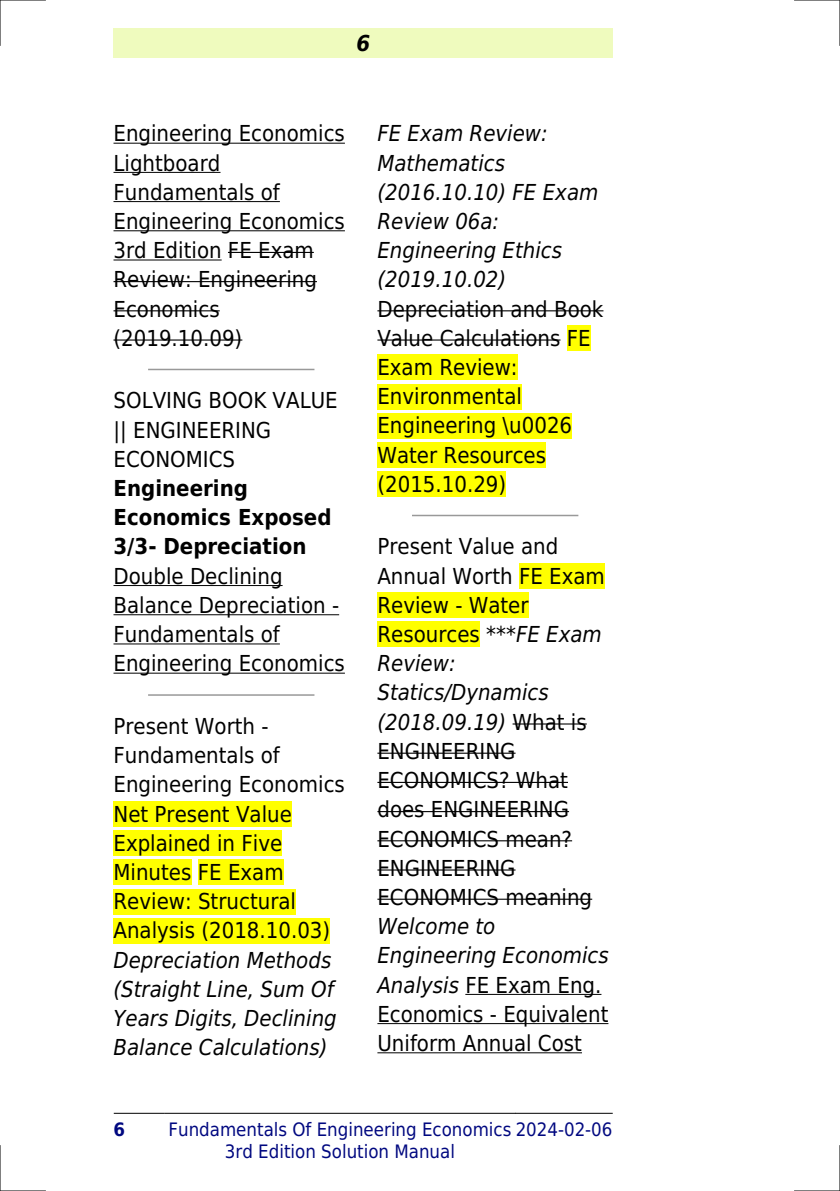
<style>
.page{position:relative;width:840px;height:1191px;background:#fff}
.page>*{position:absolute;margin:0;border:0;box-sizing:border-box;transform-origin:0 0}
.t1{font:22px/29.2px "DejaVu Sans Condensed";color:#000}
.t2{font:italic 22px/29.2px "DejaVu Sans Condensed";color:#000}
.t3{font:700 22px/29.2px "DejaVu Sans Condensed";color:#000}
.t4{font:italic 700 22px "DejaVu Sans Condensed";color:#000}
.t5{font:18.6px/22.2px "DejaVu Sans Condensed";color:#000880}
.t6{font:700 18.6px "DejaVu Sans Condensed";color:#000880}
.s1{font-style:italic}
</style>
<div class="page">
<div style="left:113px;top:28px;width:499px;height:30px;background:#effbbe"></div>
<hr style="left:114px;top:1113px;width:50px;height:1px;background:#000">
<hr style="left:164px;top:1113px;width:351px;height:1px;background:#000">
<hr style="left:515px;top:1113px;width:97px;height:1px;background:#000">
<hr style="left:113px;top:143px;width:232px;height:1px;background:#000">
<hr style="left:113px;top:172px;width:107px;height:1px;background:#000">
<hr style="left:113px;top:201px;width:167px;height:1px;background:#000">
<hr style="left:113px;top:230px;width:232px;height:1px;background:#000">
<hr style="left:113px;top:259px;width:108px;height:1px;background:#000">
<hr style="left:228px;top:252px;width:85px;height:1px;background:#000">
<hr style="left:113px;top:281px;width:204px;height:1px;background:#000">
<hr style="left:113px;top:310px;width:106px;height:1px;background:#000">
<hr style="left:113px;top:339px;width:129px;height:1px;background:#000">
<hr style="left:149px;top:369px;width:164px;height:1px;background:#999">
<hr style="left:113px;top:585px;width:169px;height:1px;background:#000">
<hr style="left:113px;top:614px;width:226px;height:1px;background:#000">
<hr style="left:113px;top:643px;width:167px;height:1px;background:#000">
<hr style="left:113px;top:672px;width:232px;height:1px;background:#000">
<hr style="left:149px;top:694px;width:164px;height:2px;background:#999">
<div style="left:113px;top:801px;width:179px;height:26px;background:#ff0"></div>
<div style="left:113px;top:830px;width:169px;height:26px;background:#ff0"></div>
<div style="left:113px;top:859px;width:78px;height:26px;background:#ff0"></div>
<div style="left:198px;top:859px;width:85px;height:26px;background:#ff0"></div>
<div style="left:113px;top:888px;width:183px;height:26px;background:#ff0"></div>
<div style="left:113px;top:918px;width:217px;height:25px;background:#ff0"></div>
<hr style="left:377px;top:310px;width:226px;height:1px;background:#000">
<hr style="left:377px;top:339px;width:183px;height:1px;background:#000">
<div style="left:566px;top:325px;width:24px;height:26px;background:#ff0"></div>
<div style="left:377px;top:354px;width:140px;height:26px;background:#ff0"></div>
<div style="left:377px;top:384px;width:144px;height:25px;background:#ff0"></div>
<div style="left:377px;top:413px;width:195px;height:25px;background:#ff0"></div>
<div style="left:377px;top:442px;width:169px;height:26px;background:#ff0"></div>
<div style="left:377px;top:471px;width:129px;height:26px;background:#ff0"></div>
<hr style="left:412px;top:515px;width:165px;height:1px;background:#999">
<div style="left:518px;top:563px;width:86px;height:26px;background:#ff0"></div>
<div style="left:377px;top:592px;width:151px;height:26px;background:#ff0"></div>
<div style="left:377px;top:621px;width:102px;height:26px;background:#ff0"></div>
<hr style="left:512px;top:723px;width:74px;height:1px;background:#000">
<hr style="left:377px;top:752px;width:138px;height:1px;background:#000">
<hr style="left:377px;top:782px;width:190px;height:1px;background:#000">
<hr style="left:377px;top:811px;width:191px;height:1px;background:#000">
<hr style="left:377px;top:840px;width:194px;height:1px;background:#000">
<hr style="left:377px;top:869px;width:138px;height:1px;background:#000">
<hr style="left:377px;top:898px;width:215px;height:1px;background:#000">
<hr style="left:465px;top:994px;width:136px;height:1px;background:#000">
<hr style="left:377px;top:1023px;width:231px;height:1px;background:#000">
<hr style="left:377px;top:1052px;width:204px;height:1px;background:#000">
<hr style="left:0;top:0;width:45px;height:1px;background:#000">
<hr style="left:794px;top:0;width:45px;height:1px;background:#000">
<hr style="left:0;top:1190px;width:45px;height:1px;background:#000">
<hr style="left:794px;top:1190px;width:45px;height:1px;background:#000">
<hr style="left:0;top:0;width:1px;height:45px;background:#000">
<hr style="left:0;top:1145px;width:1px;height:46px;background:#000">
<hr style="left:839px;top:0;width:1px;height:45px;background:#000">
<hr style="left:839px;top:1145px;width:1px;height:46px;background:#000">
<p class="t4" style="left:356px;top:30px;width:15px">6</p>
<p class="t1" style="left:113px;top:119px;width:233px">Engineering Economics<br>Lightboard<br>Fundamentals of<br>Engineering Economics<br>3rd Edition FE Exam<br>Review: Engineering<br>Economics (2019.10.09)</p>
<p class="t1" style="left:113px;top:386px;width:226px">SOLVING BOOK VALUE || ENGINEERING<br>ECONOMICS</p>
<p class="t3" style="left:113px;top:474px;width:219px">Engineering<br>Economics Exposed<br>3/3- Depreciation</p>
<p class="t1" style="left:113px;top:561px;width:233px">Double Declining<br>Balance Depreciation -<br>Fundamentals of<br>Engineering Economics</p>
<p class="t1" style="left:113px;top:712px;width:233px">Present Worth -<br>Fundamentals of<br>Engineering Economics<br>Net Present Value<br>Explained in Five<br>Minutes FE Exam<br>Review: Structural<br>Analysis (2018.10.03)</p>
<p class="t2" style="left:113px;top:945px;width:225px">Depreciation Methods (Straight Line, Sum Of<br>Years Digits, Declining<br>Balance Calculations)</p>
<p class="t2" style="left:377px;top:119px;width:222px">FE Exam Review:<br>Mathematics (2016.10.10) FE Exam<br>Review 06a:<br>Engineering Ethics (2019.10.02)</p>
<p class="t1" style="left:377px;top:294px;width:227px">Depreciation and Book<br>Value Calculations FE<br>Exam Review:<br>Environmental<br>Engineering \u0026<br>Water Resources (2015.10.29)</p>
<p class="t1" style="left:377px;top:532px;width:229px">Present Value and<br>Annual Worth FE Exam<br>Review - Water<br>Resources <span class="s1">***FE Exam<br>Review:<br>Statics/Dynamics (2018.09.19)</span> What is<br>ENGINEERING<br>ECONOMICS? What does ENGINEERING<br>ECONOMICS mean?<br>ENGINEERING<br>ECONOMICS meaning</p>
<p class="t1" style="left:377px;top:912px;width:233px"><span class="s1">Welcome to<br>Engineering Economics<br>Analysis</span> FE Exam Eng.<br>Economics - Equivalent<br>Uniform Annual Cost</p>
<p class="t6" style="left:113px;top:1118px;width:13px">6</p>
<p class="t5" style="left:225px;top:1118px;width:389px;text-indent:-56px">Fundamentals Of Engineering Economics 2024-02-06<br>3rd Edition Solution Manual</p>
</div>
